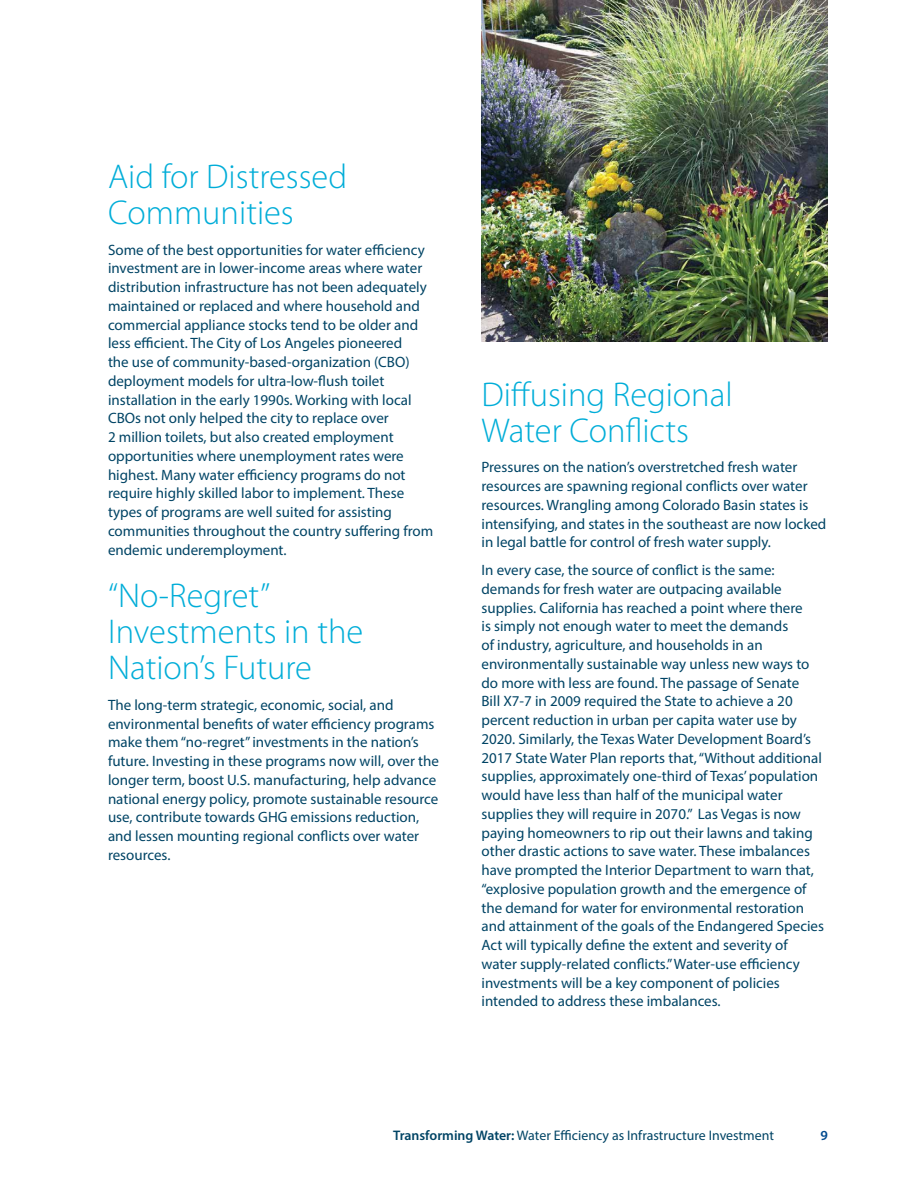
<style>
.page{position:relative;width:918px;height:1188px;background:#fff}
.page>*{position:absolute;margin:0;border:0;box-sizing:border-box;transform-origin:0 0}
.t1{font:300 34.5px/36px "Myriad Pro";color:#00add8}
.t2{font:15px/18.8px "Myriad Pro";color:#004465}
.t3{font:13.8px "Myriad Pro";color:#004465}
.t4{font:600 13.8px "Myriad Pro";color:#004a8f}
.s1{font-weight:600}
</style>
<div class="page">
<img style="left:482px;top:0;width:346px;height:342px">
<h1 class="t1" style="left:108px;top:158px;width:241px">Aid for Distressed<br>Communities</h1>
<p class="t2" style="left:108px;top:240px;width:327px">Some of the best opportunities for water efficiency investment are in lower-income areas where water distribution infrastructure has not been adequately maintained or replaced and where household and commercial appliance stocks tend to be older and less efficient. The City of Los Angeles pioneered<br>the use of community-based-organization (CBO) deployment models for ultra-low-flush toilet installation in the early 1990s. Working with local CBOs not only helped the city to replace over<br>2 million toilets, but also created employment opportunities where unemployment rates were highest. Many water efficiency programs do not require highly skilled labor to implement. These types of programs are well suited for assisting communities throughout the country suffering from endemic underemployment.</p>
<h1 class="t1" style="left:108px;top:577px;width:257px">“No-Regret”<br>Investments in the<br>Nation’s Future</h1>
<p class="t2" style="left:108px;top:695px;width:333px">The long-term strategic, economic, social, and environmental benefits of water efficiency programs make them “no-regret” investments in the nation’s future. Investing in these programs now will, over the longer term, boost U.S. manufacturing, help advance national energy policy, promote sustainable resource use, contribute towards GHG emissions reduction, and lessen mounting regional conflicts over water resources.</p>
<h1 class="t1" style="left:482px;top:376px;width:253px">Diffusing Regional<br>Water Conflicts</h1>
<p class="t2" style="left:482px;top:458px;width:346px">Pressures on the nation’s overstretched fresh water resources are spawning regional conflicts over water resources. Wrangling among Colorado Basin states is intensifying, and states in the southeast are now locked in legal battle for control of fresh water supply.</p>
<p class="t2" style="left:482px;top:561px;width:344px">In every case, the source of conflict is the same: demands for fresh water are outpacing available supplies. California has reached a point where there<br>is simply not enough water to meet the demands<br>of industry, agriculture, and households in an environmentally sustainable way unless new ways to do more with less are found. The passage of Senate<br>Bill X7‐7 in 2009 required the State to achieve a 20 percent reduction in urban per capita water use by 2020. Similarly, the Texas Water Development Board’s 2017 State Water Plan reports that, “Without additional supplies, approximately one-third of Texas’ population would have less than half of the municipal water supplies they will require in 2070.” Las Vegas is now paying homeowners to rip out their lawns and taking other drastic actions to save water. These imbalances have prompted the Interior Department to warn that, “explosive population growth and the emergence of the demand for water for environmental restoration and attainment of the goals of the Endangered Species Act will typically define the extent and severity of water supply-related conflicts.” Water-use efficiency investments will be a key component of policies intended to address these imbalances.</p>
<p class="t3" style="left:393px;top:1127px;width:382px"><span class="s1">Transforming Water:</span> Water Efficiency as Infrastructure Investment</p>
<p class="t4" style="left:821px;top:1127px;width:9px">9</p>
</div>
